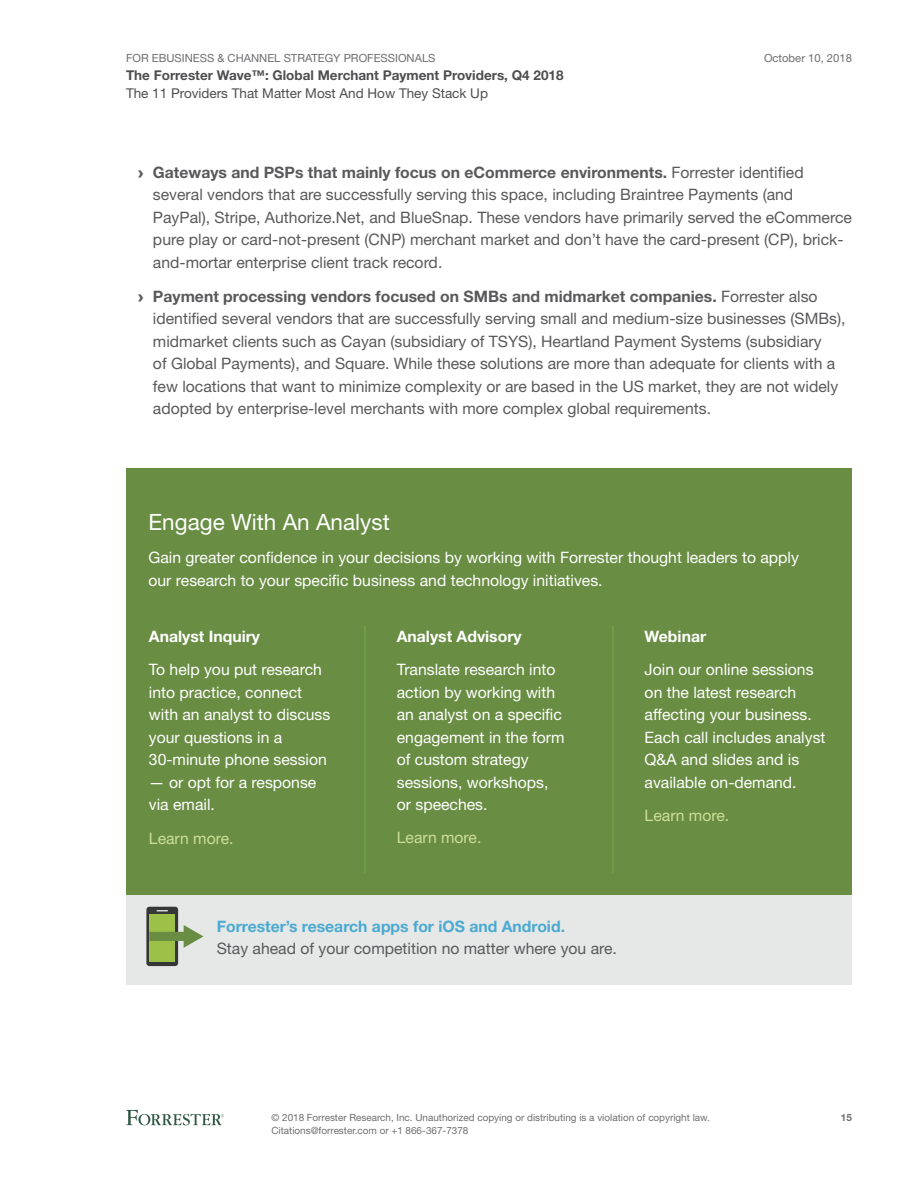
<style>
.page{position:relative;width:918px;height:1188px;background:#fff}
.page>*{position:absolute;margin:0;border:0;box-sizing:border-box;transform-origin:0 0}
.t1{font:22.5px "Helvetica Neue LT Std";color:#fff}
.t2{font:15.75px/22.5px "Helvetica Neue LT Std";color:#59595b}
.t3{font:15.75px/22.5px "Helvetica Neue LT Std";color:#fff}
.t4{font:700 15.75px "Helvetica Neue LT Std";color:#4aaad1}
.t5{font:700 15.75px "Helvetica Neue LT Std";color:#fff}
.t6{font:15.75px "Helvetica Neue LT Std";color:#cddf96}
.t7{font:700 13.5px "Helvetica Neue LT Std";color:#4e4e50}
.t8{font:13.5px "Helvetica Neue LT Std";color:#4e4e50}
.t9{font:11.25px "Helvetica Neue LT Std";color:#6d6e70}
.t10{font:9.9px/12.8px "Helvetica Neue LT Std";color:#6d6e70}
.t11{font:700 9.9px "Helvetica Neue LT Std";color:#6d6e70}
.s1{font-family:"Arial";font-weight:900}
.s2{font-weight:700}
</style>
<div class="page">
<svg style="left:126px;top:1110px;width:98px;height:15px"></svg>
<div style="left:126px;top:468px;width:726px;height:427px;background:#698d43"></div>
<hr style="left:364px;top:625px;width:2px;height:248px;background:#73a145">
<hr style="left:612px;top:625px;width:2px;height:248px;background:#73a145">
<div style="left:126px;top:895px;width:726px;height:90px;background:#e6e7e7"></div>
<svg style="left:146px;top:907px;width:32px;height:59px"></svg>
<div style="left:149px;top:914px;width:26px;height:48px;background:#9dc049"></div>
<div style="left:149px;top:932px;width:38px;height:9px;background:#698d43"></div>
<svg style="left:184px;top:925px;width:19px;height:23px"></svg>
<p class="t9" style="left:126px;top:51px;width:311px">For EBusiness &amp; Channel Strategy Professionals</p>
<p class="t7" style="left:126px;top:67px;width:439px">The Forrester Wave™: Global Merchant Payment Providers, Q4 2018</p>
<p class="t8" style="left:126px;top:85px;width:364px">The 11 Providers That Matter Most And How They Stack Up</p>
<p class="t9" style="left:764px;top:51px;width:89px">October 10, 2018</p>
<p class="t2" style="left:153px;top:161px;width:700px;text-indent:-15px"><span class="s1">›</span> <span class="s2">Gateways and PSPs that mainly focus on eCommerce environments.</span> Forrester identified several vendors that are successfully serving this space, including Braintree Payments (and PayPal), Stripe, Authorize.Net, and BlueSnap. These vendors have primarily served the eCommerce pure play or card-not-present (CN P) merchant market and don’t have the card-present (CP), brick&shy;and-mortar enterprise client track record.</p>
<p class="t2" style="left:153px;top:284px;width:694px;text-indent:-15px"><span class="s1">›</span> <span class="s2">Payment processing vendors focused on SMBs and midmarket companies.</span> Forrester also identified several vendors that are successfully serving small and medium-size businesses (SMBs), midmarket clients such as Cayan (subsidiary of TSYS</p>
<p class="t2" style="left:153px;top:329px;width:687px;text-indent:375px">), H eartland Payment Systems (subsidiary of Global Payments), and Square. While these solutions are more than adequate for clients with a few locations that want to minimize complexity or are based in the US market, they are not widely adopted by enterprise-level merchants with more complex global requirements.</p>
<h1 class="t1" style="left:148px;top:508px;width:243px">Engage With An Analyst</h1>
<p class="t3" style="left:148px;top:546px;width:652px">Gain greater confidence in your decisions by working with Forrester thought leaders to apply our research to your specific business and technology initiatives.</p>
<p class="t5" style="left:149px;top:626px;width:113px">Analyst Inquiry</p>
<p class="t3" style="left:149px;top:658px;width:183px">To help you put research into practice, connect with an analyst to discuss your questions in a<br>30-minute phone session</p>
<p class="t3" style="left:149px;top:771px;width:169px">— or opt for a response via email.</p>
<p class="t6" style="left:149px;top:829px;width:86px">Learn more.</p>
<p class="t5" style="left:397px;top:626px;width:126px">Analyst Advisory</p>
<p class="t3" style="left:397px;top:658px;width:169px">Translate research into action by working with an analyst on a specific engagement in the form of custom strategy sessions, workshops, or speeches.</p>
<p class="t6" style="left:397px;top:828px;width:86px">Learn more.</p>
<p class="t5" style="left:645px;top:626px;width:63px">Webinar</p>
<p class="t3" style="left:645px;top:658px;width:182px">Join our online sessions on the latest research affecting your business.<br>Each call includes analyst<br>Q&amp;A and slides and is available on-demand.</p>
<p class="t6" style="left:645px;top:806px;width:86px">Learn more.</p>
<p class="t4" style="left:217px;top:917px;width:350px">Forrester’s research apps for iOS and Android.</p>
<p class="t2" style="left:217px;top:937px;width:402px">Stay ahead of your competition no matter where you are.</p>
<p class="t10" style="left:272px;top:1111px;width:440px">© 2018 Forrester Research, I nc. Unauthorized copying or distributing is a violation of copyright law.<br>Citations@forrester.com or +1 866-367-7378</p>
<p class="t11" style="left:841px;top:1112px;width:13px">15</p>
</div>
